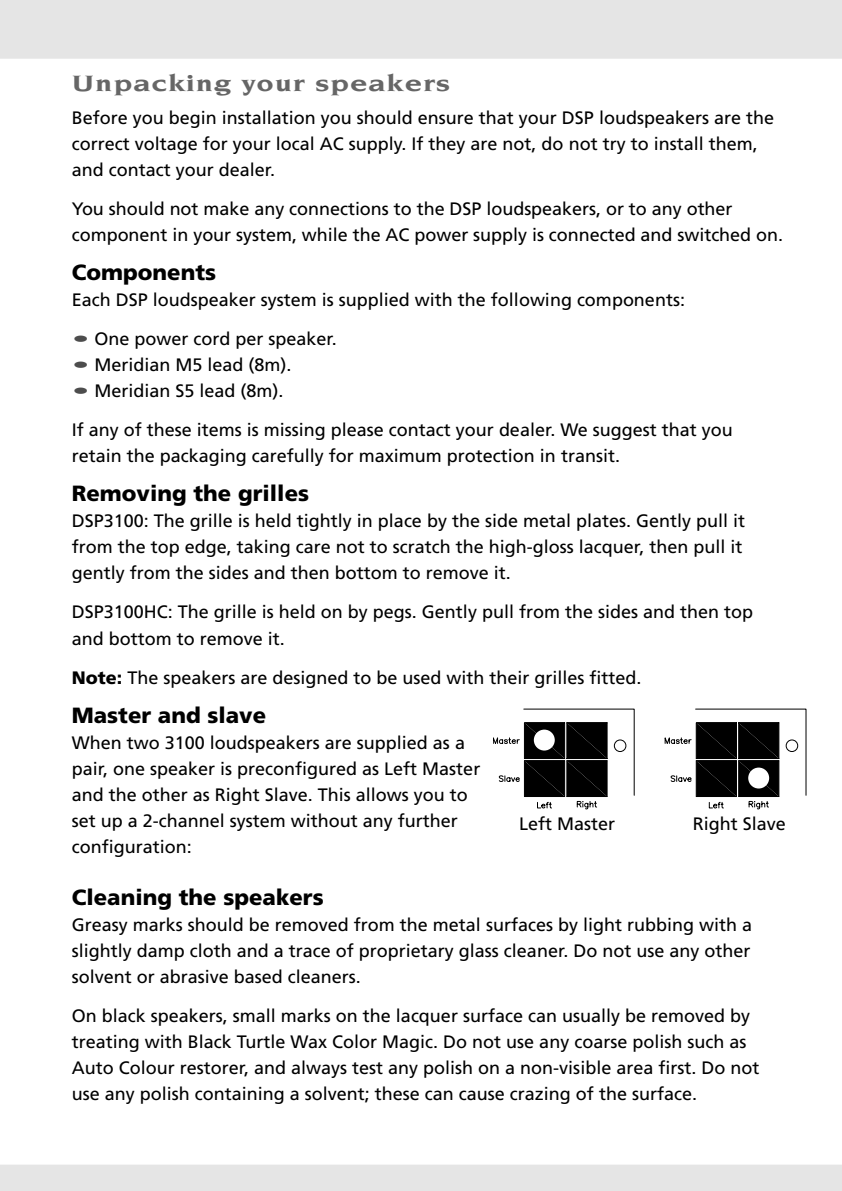
<style>
.page{position:relative;width:842px;height:1191px;background:#e5e5e5}
.page>*{position:absolute;margin:0;border:0;box-sizing:border-box;transform-origin:0 0}
.t1{font:700 24px "Novarese";letter-spacing:.03em;color:#666;scale:1.3 1}
.t2{font:900 22px "Frutiger";color:#000}
.t3{font:18px/26px "Frutiger";color:#000}
.s1{color:#4d4d4d}
.s2{font-weight:900}
</style>
<div class="page">
<div style="left:0;top:59px;width:842px;height:1105px;background:#fff"></div>
<svg style="left:493px;top:709px;width:142px;height:100px;background:#8e8e8e"></svg>
<div style="left:614px;top:739px;width:12px;height:13px;border:1px solid #000;border-radius:50%"></div>
<div style="left:534px;top:729px;width:21px;height:21px;background:#fff;border-radius:50%"></div>
<svg style="left:664px;top:709px;width:142px;height:100px;background:#8f8f8f"></svg>
<div style="left:786px;top:739px;width:12px;height:13px;border:1px solid #000;border-radius:50%"></div>
<div style="left:748px;top:767px;width:21px;height:21px;background:#fff;border-radius:50%"></div>
<h1 class="t1" style="left:72px;top:73px;width:292px">Unpacking your speakers</h1>
<p class="t3" style="left:72px;top:106px;width:704px">Before you begin installation you should ensure that your DSP loudspeakers are the correct voltage for your local AC supply. If they are not, do not try to install them, and contact your dealer.</p>
<p class="t3" style="left:72px;top:197px;width:713px">You should not make any connections to the DSP loudspeakers, or to any other component in your system, while the AC power supply is connected and switched on.</p>
<p class="t2" style="left:72px;top:264px;width:146px">Components</p>
<p class="t3" style="left:72px;top:288px;width:615px">Each DSP loudspeaker system is supplied with the following components:</p>
<p class="t3" style="left:72px;top:327px;width:267px"><span class="s1">•</span> One power cord per speaker.</p>
<p class="t3" style="left:72px;top:353px;width:221px"><span class="s1">•</span> Meridian M5 lead (8m).</p>
<p class="t3" style="left:72px;top:373px;width:663px;line-height:39px"><span class="s1">•</span> Meridian S5 lead (8m).<br>If any of these items is missing please contact your dealer. We suggest that you</p>
<p class="t3" style="left:72px;top:444px;width:550px">retain the packaging carefully for maximum protection in transit.</p>
<p class="t2" style="left:72px;top:485px;width:239px">Removing the grilles</p>
<p class="t3" style="left:72px;top:509px;width:675px">DSP3100: The grille is held tightly in place by the side metal plates. Gently pull it from the top edge, taking care not to scratch the high-gloss lacquer, then pull it gently from the sides and then bottom to remove it.</p>
<p class="t3" style="left:72px;top:600px;width:683px">DSP3100HC: The grille is held on by pegs. Gently pull from the sides and then top and bottom to remove it.</p>
<p class="t3" style="left:72px;top:665px;width:571px"><span class="s2">Note:</span> The speakers are designed to be used with their grilles fitted.</p>
<p class="t2" style="left:72px;top:706px;width:196px">Master and slave</p>
<p class="t3" style="left:72px;top:730px;width:410px">When two 3100 loudspeakers are supplied as a pair, one speaker is preconfigured as Left Master and the other as Right Slave. This allows you to set up a 2-channel system without any further configuration:</p>
<p class="t2" style="left:72px;top:888px;width:253px">Cleaning the speakers</p>
<p class="t3" style="left:72px;top:912px;width:682px;text-align:justify">Greasy marks should be removed from the metal surfaces by light rubbing with a slightly damp cloth and a trace of proprietary glass cleaner. Do not use any other solvent or abrasive based cleaners.</p>
<p class="t3" style="left:72px;top:1003px;width:689px">On black speakers, small marks on the lacquer surface can usually be removed by treating with Black Turtle Wax Color Magic. Do not use any coarse polish such as Auto Colour restorer, and always test any polish on a non-visible area first. Do not use any polish containing a solvent; these can cause crazing of the surface.</p>
<p class="t3" style="left:519px;top:812px;width:98px">Left Master</p>
<p class="t3" style="left:693px;top:812px;width:95px">Right Slave</p>
</div>
